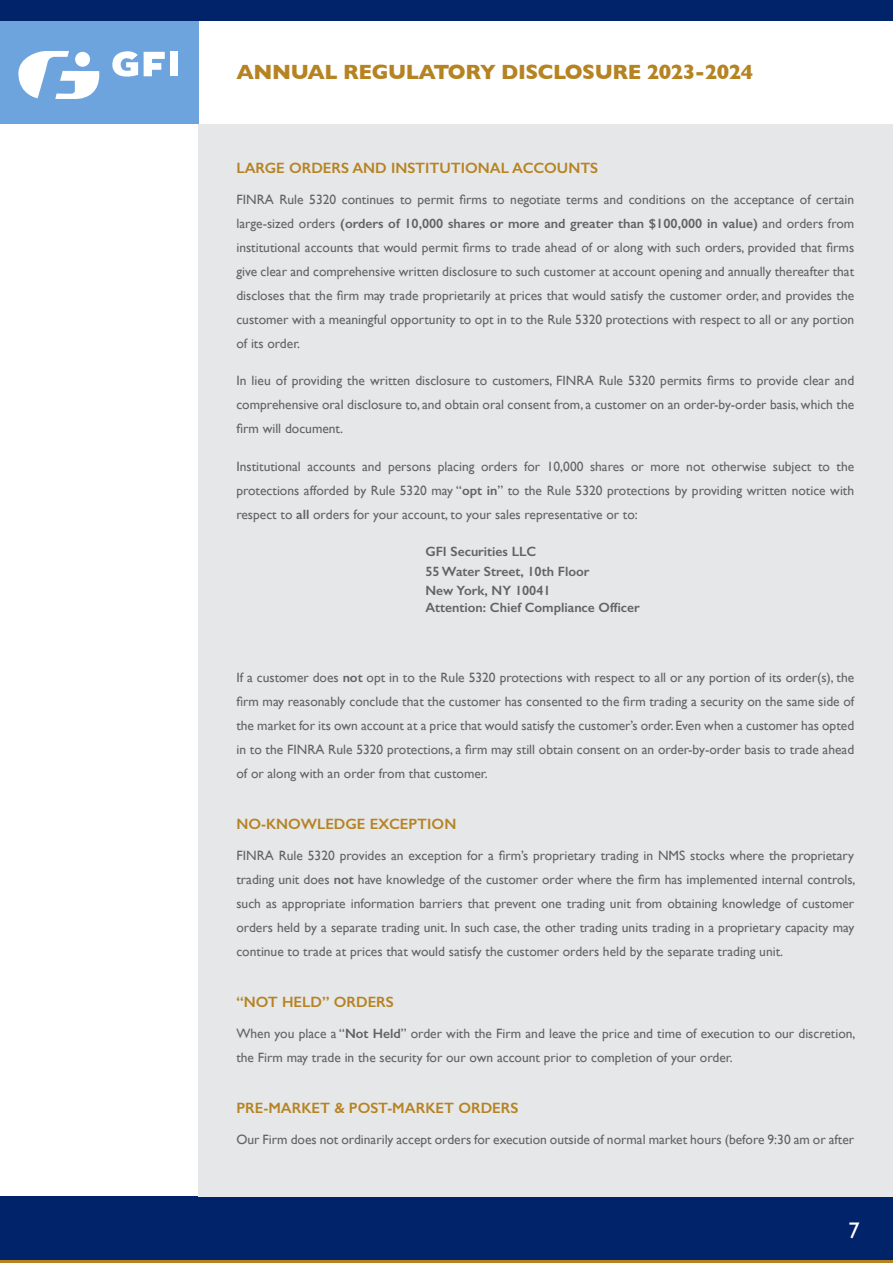
<style>
.page{position:relative;width:893px;height:1263px;background:#fff}
.page>*{position:absolute;margin:0;border:0;box-sizing:border-box;transform-origin:0 0}
.t1{font:22.5px "Gill Sans";color:#fff}
.t2{font:700 21px "Gill Sans";letter-spacing:-.02em;color:#b68322}
.Section_Title{font:600 15px "Gill Sans";color:#b68322}
.Body_Copy{font:13.5px/24px "Gill Sans";color:#636366;text-align:justify}
.Body_Copy-2{font:600 13.5px "Gill Sans";color:#636366}
.s1{font-weight:600}
</style>
<div class="page">
<div style="left:0;top:20px;width:198px;height:104px;background:#6ea4dd"></div>
<div style="left:0;top:1196px;width:893px;height:67px;background:#002369"></div>
<div style="left:198px;top:124px;width:695px;height:1072px;background:#e6e7e9"></div>
<div style="left:0;top:0;width:893px;height:20px;background:#002369"></div>
<hr style="left:0;top:1260px;width:893px;height:3px;background:#b68322">
<svg style="left:18px;top:51px;width:82px;height:48px"></svg>
<div style="left:75px;top:52px;width:15px;height:15px;background:#fff;border-radius:50%"></div>
<div style="left:170px;top:52px;width:8px;height:24px;background:#fff"></div>
<svg style="left:144px;top:52px;width:21px;height:24px"></svg>
<svg style="left:112px;top:51px;width:26px;height:26px"></svg>
<h2 class="t2" style="left:236px;top:55px;width:518px">ANNUAL REGULATORY DISCLOSURE 2023-2024</h2>
<p class="Section_Title" style="left:236px;top:159px;width:363px">LARGE ORDERS AND INSTITUTIONAL ACCOUNTS</p>
<p class="Body_Copy" style="left:236px;top:187px;width:619px">FINRA Rule 5320 continues to permit firms to negotiate terms and conditions on the acceptance of certain large-sized orders <span class="s1">(orders of 10,000 shares or more and greater than $100,000 in value)</span> and orders from institutional accounts that would permit firms to trade ahead of or along with such orders, provided that firms give clear and comprehensive written disclosure to such customer at account opening and annually thereafter that discloses that the firm may trade proprietarily at prices that would satisfy the customer order, and provides the customer with a meaningful opportunity to opt in to the Rule 5320 protections with respect to all or any portion of its order.</p>
<p class="Body_Copy" style="left:236px;top:368px;width:619px">In lieu of providing the written disclosure to customers, FINRA Rule 5320 permits firms to provide clear and comprehensive oral disclosure to, and obtain oral consent from, a customer on an order-by-order basis, which the firm will document.</p>
<p class="Body_Copy" style="left:236px;top:454px;width:619px">Institutional accounts and persons placing orders for 10,000 shares or more not otherwise subject to the protections afforded by Rule 5320 may “<span class="s1">opt in</span>” to the Rule 5320 protections by providing written notice with respect to <span class="s1">all</span> orders for your account, to your sales representative or to:</p>
<p class="Body_Copy-2" style="left:425px;top:543px;width:112px">GFI Securities LLC</p>
<p class="Body_Copy-2" style="left:425px;top:563px;width:166px">55 Water Street, 10th Floor</p>
<p class="Body_Copy-2" style="left:425px;top:582px;width:127px">New York, NY 10041</p>
<p class="Body_Copy-2" style="left:425px;top:599px;width:216px">Attention: Chief Compliance Officer</p>
<p class="Body_Copy" style="left:236px;top:665px;width:619px">If a customer does <span class="s1">not</span> opt in to the Rule 5320 protections with respect to all or any portion of its order(s), the firm may reasonably conclude that the customer has consented to the firm trading a security on the same side of the market for its own account at a price that would satisfy the customer’s order. Even when a customer has opted in to the FINRA Rule 5320 protections, a firm may still obtain consent on an order-by-order basis to trade ahead of or along with an order from that customer.</p>
<p class="Section_Title" style="left:236px;top:815px;width:221px">NO-KNOWLEDGE EXCEPTION</p>
<p class="Body_Copy" style="left:236px;top:843px;width:621px">FINRA Rule 5320 provides an exception for a firm’s proprietary trading in NMS stocks where the proprietary trading unit does <span class="s1">not</span> have knowledge of the customer order where the firm has implemented internal controls, such as appropriate information barriers that prevent one trading unit from obtaining knowledge of customer orders held by a separate trading unit. In such case, the other trading units trading in a proprietary capacity may continue to trade at prices that would satisfy the customer orders held by the separate trading unit.</p>
<p class="Section_Title" style="left:236px;top:993px;width:159px">“NOT HELD” ORDERS</p>
<p class="Body_Copy" style="left:236px;top:1021px;width:621px">When you place a “<span class="s1">Not Held</span>” order with the Firm and leave the price and time of execution to our discretion, the Firm may trade in the security for our own account prior to completion of your order.</p>
<p class="Section_Title" style="left:236px;top:1098px;width:283px">PRE-MARKET &amp; POST-MARKET ORDERS</p>
<p class="Body_Copy" style="left:236px;top:1127px;width:619px">Our Firm does not ordinarily accept orders for execution outside of normal market hours (before 9:30 am or after</p>
<h1 class="t1" style="left:848px;top:1217px;width:13px">7</h1>
</div>
